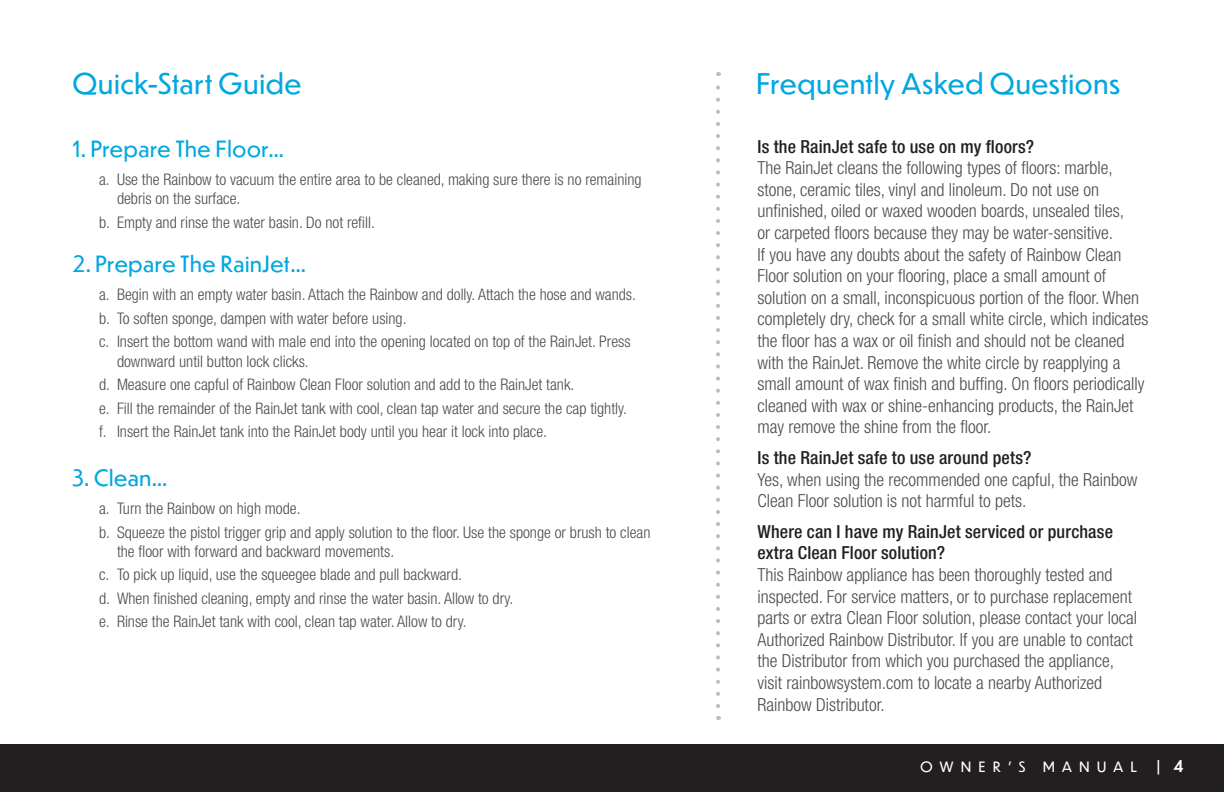
<style>
.page{position:relative;width:1224px;height:792px;background:#fff}
.page>*{position:absolute;margin:0;border:0;box-sizing:border-box;transform-origin:0 0}
.t1{font:28px "Dunbar Text";color:#00a7e1}
.t2{font:22px "Dunbar Text";color:#00a7e1}
.t3{font:300 condensed 18px/21.6px "Helvetica Neue LT Std";color:#4b4c4d}
.t4{font:500 condensed 18px/21.6px "Helvetica Neue LT Std";letter-spacing:.01em;color:#231f20}
.t5{font:300 condensed 16px/23.6px "Helvetica Neue LT Std";color:#4b4c4d}
.t6{font:14px "Dunbar Text";letter-spacing:.5em;color:#fff}
.s1{font-family:"Dunbar Tall";font-weight:500;font-size:16px}
</style>
<div class="page">
<div style="left:0;top:744px;width:1224px;height:48px;background:#231f20"></div>
<svg style="left:716px;top:72px;width:4px;height:634px"></svg>
<h1 class="t1" style="left:72px;top:63px;width:231px">Quick-Start Guide</h1>
<p class="t2" style="left:72px;top:133px;width:214px">1. Prepare The Floor…</p>
<p class="t5" style="left:117px;top:170px;width:526px;line-height:19.2px;text-indent:-18px">a. Use the Rainbow to vacuum the entire area to be cleaned, making sure there is no remaining debris on the surface.</p>
<p class="t5" style="left:99px;top:210px;width:277px">b. Empty and rinse the water basin. Do not refill.</p>
<p class="t2" style="left:72px;top:248px;width:236px">2. Prepare The RainJet…</p>
<p class="t5" style="left:99px;top:283px;width:538px">a. Begin with an empty water basin. Attach the Rainbow and dolly. Attach the hose and wands. b. To soften sponge, dampen with water before using.<br>c. Insert the bottom wand with male end into the opening located on top of the RainJet. Press</p>
<p class="t5" style="left:99px;top:349px;width:530px;text-indent:18px">downward until button lock clicks.<br>d. Measure one capful of Rainbow Clean Floor solution and add to the RainJet tank.<br>e. Fill the remainder of the RainJet tank with cool, clean tap water and secure the cap tightly. f. Insert the RainJet tank into the RainJet body until you hear it lock into place.</p>
<p class="t2" style="left:72px;top:462px;width:97px">3. Clean…</p>
<p class="t5" style="left:99px;top:496px;width:553px">a. Turn the Rainbow on high mode.<br>b. Squeeze the pistol trigger grip and apply solution to the floor. Use the sponge or brush to clean</p>
<p class="t5" style="left:99px;top:539px;width:416px;text-indent:18px">the floor with forward and backward movements.<br>c. To pick up liquid, use the squeegee blade and pull backward.<br>d. When finished cleaning, empty and rinse the water basin. Allow to dry. e. Rinse the RainJet tank with cool, clean tap water. Allow to dry.</p>
<h1 class="t1" style="left:756px;top:63px;width:366px">Frequently Asked Questions</h1>
<p class="t4" style="left:757px;top:135px;width:278px">Is the RainJet safe to use on my floors?</p>
<p class="t3" style="left:757px;top:157px;width:393px">The RainJet cleans the following types of floors: marble, stone, ceramic tiles, vinyl and linoleum. Do not use on unfinished, oiled or waxed wooden boards, unsealed tiles,<br>or carpeted floors because they may be water-sensitive.<br>If you have any doubts about the safety of Rainbow Clean Floor solution on your flooring, place a small amount of solution on a small, inconspicuous portion of the floor. When completely dry, check for a small white circle, which indicates the floor has a wax or oil finish and should not be cleaned with the RainJet. Remove the white circle by reapplying a small amount of wax finish and buffing. On floors periodically cleaned with wax or shine-enhancing products, the RainJet may remove the shine from the floor.</p>
<p class="t4" style="left:757px;top:447px;width:276px">Is the RainJet safe to use around pets?</p>
<p class="t3" style="left:757px;top:468px;width:382px">Yes, when using the recommended one capful, the Rainbow<br>Clean Floor solution is not harmful to pets.</p>
<p class="t4" style="left:757px;top:520px;width:357px">Where can I have my RainJet serviced or purchase extra Clean Floor solution?</p>
<p class="t3" style="left:757px;top:564px;width:381px">This Rainbow appliance has been thoroughly tested and inspected. For service matters, or to purchase replacement parts or extra Clean Floor solution, please contact your local Authorized Rainbow Distributor. If you are unable to contact the Distributor from which you purchased the appliance, visit rainbowsystem.com to locate a nearby Authorized Rainbow Distributor.</p>
<p class="t6" style="left:920px;top:757px;width:265px">OWNER’S MANUAL <span class="s1">| 4</span></p>
</div>
